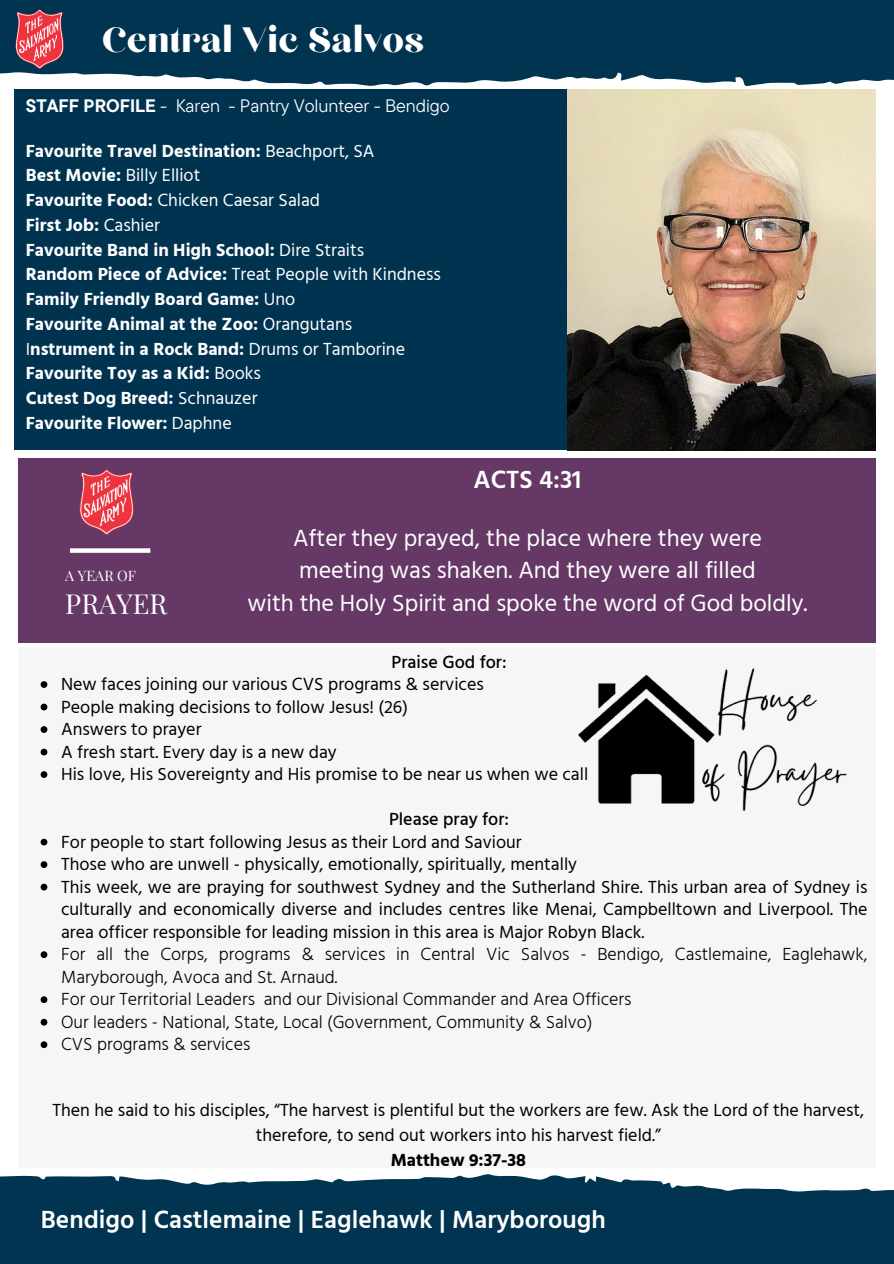
<style>
.page{position:relative;width:894px;height:1264px;background:#fff}
.page>*{position:absolute;margin:0;border:0;box-sizing:border-box;transform-origin:0 0}
.t1{font:44.1px "Chloe";color:#fff}
.t2{font:27.45px "Playfair Display";color:#fff}
.t3{font:600 25.5px "Hind Guntur";color:#fff}
.t4{font:24px/32.7px "Hind Guntur";color:#fff;text-align:center}
.t5{font:18px/22.5px "Hind Guntur";color:#000;text-align:justify}
.t6{font:700 18px/24.8px "Hind Guntur";color:#fff}
.t7{font:300 18px/22.5px "Hind Guntur";color:#000}
.t8{font:18px "TT Commons Pro";color:#fff}
.t9{font:500 18px "Hind Guntur";color:#000}
.t10{font:700 18px "Hind Guntur";color:#000}
.t11{font:14.4px "Playfair Display";color:#fff}
.s1{font-weight:700}
.s2{font-weight:400}
</style>
<div class="page">
<svg style="left:0;top:0;width:893px;height:124px;background:#1e4c65"></svg>
<img style="left:14px;top:8px;width:51px;height:61px">
<svg style="left:0;top:1174px;width:893px;height:89px;background:#15455e"></svg>
<div style="left:18px;top:646px;width:856px;height:521px;background:#f6f6f6"></div>
<svg style="left:41px;top:681px;width:6px;height:7px"></svg>
<svg style="left:41px;top:703px;width:6px;height:7px"></svg>
<svg style="left:41px;top:726px;width:6px;height:7px"></svg>
<svg style="left:41px;top:748px;width:6px;height:7px"></svg>
<svg style="left:41px;top:771px;width:6px;height:7px"></svg>
<svg style="left:41px;top:838px;width:6px;height:7px"></svg>
<svg style="left:41px;top:861px;width:6px;height:7px"></svg>
<svg style="left:41px;top:883px;width:6px;height:7px"></svg>
<svg style="left:41px;top:951px;width:6px;height:7px"></svg>
<svg style="left:41px;top:996px;width:6px;height:7px"></svg>
<svg style="left:41px;top:1018px;width:6px;height:7px"></svg>
<svg style="left:41px;top:1041px;width:6px;height:7px"></svg>
<img style="left:578px;top:668px;width:269px;height:143px">
<div style="left:18px;top:458px;width:857px;height:184px;background:#653866"></div>
<img style="left:79px;top:469px;width:55px;height:66px">
<div style="left:70px;top:548px;width:80px;height:5px;background:#fff"></div>
<img style="left:567px;top:89px;width:308px;height:361px">
<div style="left:14px;top:89px;width:552px;height:361px;background:#003350"></div>
<p class="t1" style="left:102px;top:19px;width:324px">Central Vic Salvos</p>
<p class="t8" style="left:26px;top:94px;width:425px"><span class="s1">STAFF PROFILE</span> - Karen - Pantry Volunteer - Bendigo</p>
<p class="t6" style="left:26px;top:138px;width:416px">Favourite Travel Destination: <span class="s2">Beachport, SA<br></span>Best Movie: <span class="s2">Billy Elliot<br></span>Favourite Food: <span class="s2">Chicken Caesar Salad<br></span>First Job: <span class="s2">Cashier<br></span>Favourite Band in High School: <span class="s2">Dire Straits<br></span>Random Piece of Advice: <span class="s2">Treat People with Kindness </span>Family Friendly Board Game: <span class="s2">Uno<br></span>Favourite Animal at the Zoo: <span class="s2">Orangutans I</span>nstrument in a Rock Band: <span class="s2">Drums or Tamborine </span>Favourite Toy as a Kid: <span class="s2">Books<br></span>Cutest Dog Breed: <span class="s2">Schnauzer<br></span>Favourite Flower: <span class="s2">Daphne</span></p>
<p class="t11" style="left:65px;top:565px;width:72px">A YEAR OF</p>
<p class="t2" style="left:65px;top:584px;width:104px">PRAYER</p>
<p class="t3" style="left:473px;top:464px;width:109px">ACTS 4:31</p>
<p class="t4" style="left:247px;top:521px;width:561px">After they prayed, the place where they were meeting was shaken. And they were all filled<br>with the Holy Spirit and spoke the word of God boldly.</p>
<h1 class="t9" style="left:391px;top:651px;width:116px">Praise God for:</h1>
<h6 class="t5" style="left:61px;top:672px;width:424px">New faces joining our various CVS programs &amp; services</h6>
<h6 class="t5" style="left:61px;top:695px;width:348px">People making decisions to follow Jesus! (26)</h6>
<p class="t5" style="left:61px;top:717px;width:142px">Answers to prayer</p>
<p class="t5" style="left:61px;top:740px;width:277px">A fresh start. Every day is a new day</p>
<p class="t5" style="left:61px;top:762px;width:528px">His love, His Sovereignty and His promise to be near us when we call</p>
<h2 class="t9" style="left:389px;top:808px;width:121px">Please pray for:</h2>
<h4 class="t5" style="left:61px;top:830px;width:462px">For people to start following Jesus as their Lord and Saviour</h4>
<h5 class="t5" style="left:61px;top:852px;width:517px">Those who are unwell - physically, emotionally, spiritually, mentally</h5>
<p class="t5" style="left:61px;top:875px;width:807px">This week, we are praying for southwest Sydney and the Sutherland Shire. This urban area of Sydney is culturally and economically diverse and includes centres like Menai, Campbelltown and Liverpool. The area officer responsible for leading mission in this area is Major Robyn Black.</p>
<p class="t7" style="left:61px;top:942px;width:807px">For all the Corps, programs &amp; services in Central Vic Salvos - Bendigo, Castlemaine, Eaglehawk,<br>Maryborough, Avoca and St. Arnaud.</p>
<p class="t7" style="left:61px;top:987px;width:572px">For our Territorial Leaders and our Divisional Commander and Area Officers</p>
<p class="t7" style="left:61px;top:1010px;width:532px">Our leaders - National, State, Local (Government, Community &amp; Salvo)</p>
<p class="t7" style="left:61px;top:1032px;width:191px">CVS programs &amp; services</p>
<p class="t5" style="left:52px;top:1097px;width:813px;line-height:24.8px;text-align:center">Then he said to his disciples, “The harvest is plentiful but the workers are few. Ask the Lord of the harvest, therefore, to send out workers into his harvest field.”</p>
<p class="t10" style="left:390px;top:1149px;width:137px">Matthew 9:37-38</p>
<p class="t3" style="left:41px;top:1204px;width:566px">Bendigo | Castlemaine | Eaglehawk | Maryborough</p>
</div>
